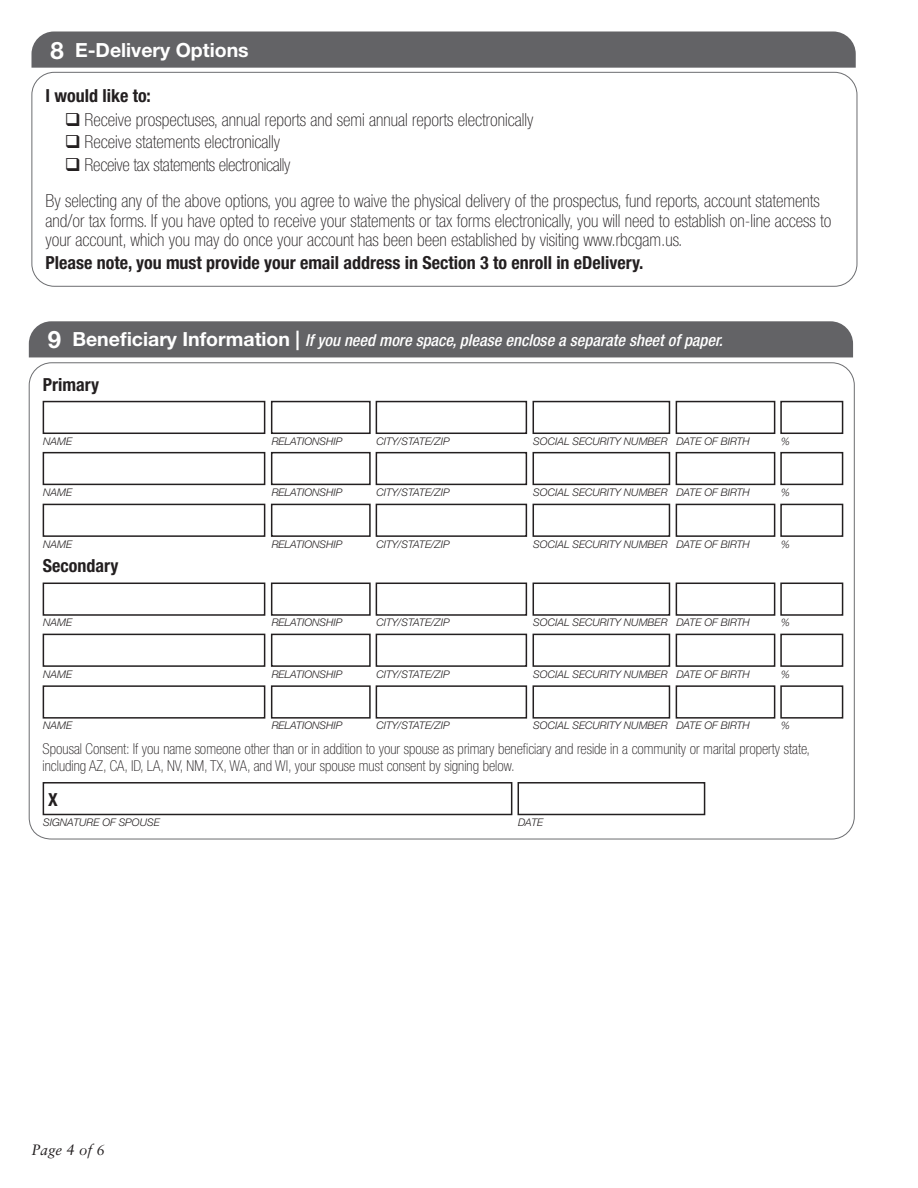
<style>
.page{position:relative;width:918px;height:1188px;background:#fff}
.page>*{position:absolute;margin:0;border:0;box-sizing:border-box;transform-origin:0 0}
.t1{font:700 24px "Helvetica Neue";color:#fff}
.t2{font:700 19.5px "Helvetica Neue";color:#fff}
.t3{font:100 condensed 18px/19.5px "Helvetica Neue";color:#231f20}
.t4{font:700 condensed 18px "Helvetica Neue";color:#231f20}
.t5{font:italic 500 condensed 16.5px "Helvetica Neue";color:#fff}
.t6{font:100 condensed 15px/16.5px "Helvetica Neue";color:#231f20}
.t7{font:italic 15px "Sabon";color:#231f20}
.t8{font:italic 300 10.5px "Helvetica Neue";color:#231f20}
.s1{font-weight:700;font-style:normal;font-stretch:normal;font-size:19.5px}
</style>
<div class="page">
<div style="left:32px;top:31px;width:824px;height:37px;background:#636366"></div>
<div style="left:32px;top:72px;width:825px;height:215px;border:1px solid #6c6d70;border-radius:22px"></div>
<div style="left:29px;top:321px;width:824px;height:36px;background:#636366"></div>
<div style="left:43px;top:401px;width:222px;height:33px;border:2px solid #231f20"></div>
<div style="left:43px;top:583px;width:222px;height:33px;border:2px solid #231f20"></div>
<div style="left:43px;top:452px;width:222px;height:33px;border:2px solid #231f20"></div>
<div style="left:43px;top:634px;width:222px;height:33px;border:2px solid #231f20"></div>
<div style="left:43px;top:504px;width:222px;height:33px;border:2px solid #231f20"></div>
<div style="left:43px;top:685px;width:222px;height:34px;border:2px solid #231f20"></div>
<div style="left:43px;top:782px;width:469px;height:33px;border:2px solid #231f20"></div>
<div style="left:518px;top:782px;width:187px;height:33px;border:2px solid #231f20"></div>
<div style="left:271px;top:401px;width:100px;height:33px;border:2px solid #231f20"></div>
<div style="left:271px;top:583px;width:100px;height:33px;border:2px solid #231f20"></div>
<div style="left:271px;top:452px;width:100px;height:33px;border:2px solid #231f20"></div>
<div style="left:271px;top:634px;width:100px;height:33px;border:2px solid #231f20"></div>
<div style="left:271px;top:504px;width:100px;height:33px;border:2px solid #231f20"></div>
<div style="left:271px;top:685px;width:100px;height:34px;border:2px solid #231f20"></div>
<div style="left:676px;top:401px;width:99px;height:33px;border:2px solid #231f20"></div>
<div style="left:676px;top:583px;width:99px;height:33px;border:2px solid #231f20"></div>
<div style="left:676px;top:452px;width:99px;height:33px;border:2px solid #231f20"></div>
<div style="left:676px;top:634px;width:99px;height:33px;border:2px solid #231f20"></div>
<div style="left:676px;top:504px;width:99px;height:33px;border:2px solid #231f20"></div>
<div style="left:676px;top:685px;width:99px;height:34px;border:2px solid #231f20"></div>
<div style="left:780px;top:401px;width:63px;height:33px;border:2px solid #231f20"></div>
<div style="left:780px;top:583px;width:63px;height:33px;border:2px solid #231f20"></div>
<div style="left:780px;top:452px;width:63px;height:33px;border:2px solid #231f20"></div>
<div style="left:780px;top:634px;width:63px;height:33px;border:2px solid #231f20"></div>
<div style="left:780px;top:504px;width:63px;height:33px;border:2px solid #231f20"></div>
<div style="left:780px;top:685px;width:63px;height:34px;border:2px solid #231f20"></div>
<div style="left:376px;top:401px;width:151px;height:33px;border:2px solid #231f20"></div>
<div style="left:376px;top:583px;width:151px;height:33px;border:2px solid #231f20"></div>
<div style="left:376px;top:452px;width:151px;height:33px;border:2px solid #231f20"></div>
<div style="left:376px;top:634px;width:151px;height:33px;border:2px solid #231f20"></div>
<div style="left:376px;top:504px;width:151px;height:33px;border:2px solid #231f20"></div>
<div style="left:376px;top:685px;width:151px;height:34px;border:2px solid #231f20"></div>
<div style="left:533px;top:401px;width:137px;height:33px;border:2px solid #231f20"></div>
<div style="left:533px;top:583px;width:137px;height:33px;border:2px solid #231f20"></div>
<div style="left:533px;top:452px;width:137px;height:33px;border:2px solid #231f20"></div>
<div style="left:533px;top:634px;width:137px;height:33px;border:2px solid #231f20"></div>
<div style="left:533px;top:504px;width:137px;height:33px;border:2px solid #231f20"></div>
<div style="left:533px;top:685px;width:137px;height:34px;border:2px solid #231f20"></div>
<p class="t1" style="left:51px;top:35px;width:15px">8</p>
<p class="t2" style="left:75px;top:38px;width:175px">E-Delivery Options</p>
<p class="t4" style="left:45px;top:84px;width:107px">I would like to:</p>
<p class="t3" style="left:65px;top:109px;width:470px">❑ Receive prospectuses, annual reports and semi annual reports electronically</p>
<p class="t3" style="left:65px;top:132px;width:217px">❑ Receive statements electronically</p>
<p class="t3" style="left:65px;top:154px;width:227px">❑ Receive tax statements electronically</p>
<p class="t3" style="left:45px;top:191px;width:787px">By selecting any of the above options, you agree to waive the physical delivery of the prospectus, fund reports, account statements and/or tax forms. If you have opted to receive your statements or tax forms electronically, you will need to establish on-line access to your account, which you may do once your account has been been established by visiting www.rbcgam.us.</p>
<p class="t4" style="left:45px;top:251px;width:600px">Please note, you must provide your email address in Section 3 to enroll in eDelivery.</p>
<p class="t1" style="left:48px;top:324px;width:15px">9</p>
<p class="t5" style="left:72px;top:330px;width:652px"><span class="s1">Beneficiary Information |</span> If you need more space, please enclose a separate sheet of paper.</p>
<p class="t4" style="left:43px;top:374px;width:58px">Primary</p>
<p class="t8" style="left:43px;top:435px;width:30px">NAME</p>
<p class="t8" style="left:272px;top:435px;width:72px">RELATIONSHIP</p>
<p class="t8" style="left:376px;top:435px;width:75px">CITY/STATE/ZIP</p>
<p class="t8" style="left:533px;top:435px;width:136px">SOCIAL SECURITY NUMBER</p>
<p class="t8" style="left:676px;top:435px;width:75px">DATE OF BIRTH</p>
<p class="t8" style="left:781px;top:435px;width:10px">%</p>
<p class="t8" style="left:43px;top:486px;width:30px">NAME</p>
<p class="t8" style="left:272px;top:486px;width:72px">RELATIONSHIP</p>
<p class="t8" style="left:376px;top:486px;width:75px">CITY/STATE/ZIP</p>
<p class="t8" style="left:533px;top:486px;width:136px">SOCIAL SECURITY NUMBER</p>
<p class="t8" style="left:676px;top:486px;width:75px">DATE OF BIRTH</p>
<p class="t8" style="left:781px;top:486px;width:10px">%</p>
<p class="t8" style="left:43px;top:538px;width:30px">NAME</p>
<p class="t8" style="left:272px;top:538px;width:72px">RELATIONSHIP</p>
<p class="t8" style="left:376px;top:538px;width:75px">CITY/STATE/ZIP</p>
<p class="t8" style="left:533px;top:538px;width:136px">SOCIAL SECURITY NUMBER</p>
<p class="t8" style="left:676px;top:538px;width:75px">DATE OF BIRTH</p>
<p class="t8" style="left:781px;top:538px;width:10px">%</p>
<p class="t4" style="left:43px;top:555px;width:77px">Secondary</p>
<p class="t8" style="left:43px;top:616px;width:30px">NAME</p>
<p class="t8" style="left:272px;top:616px;width:72px">RELATIONSHIP</p>
<p class="t8" style="left:376px;top:616px;width:75px">CITY/STATE/ZIP</p>
<p class="t8" style="left:533px;top:616px;width:136px">SOCIAL SECURITY NUMBER</p>
<p class="t8" style="left:676px;top:616px;width:75px">DATE OF BIRTH</p>
<p class="t8" style="left:781px;top:616px;width:10px">%</p>
<p class="t8" style="left:43px;top:668px;width:30px">NAME</p>
<p class="t8" style="left:272px;top:668px;width:72px">RELATIONSHIP</p>
<p class="t8" style="left:376px;top:668px;width:75px">CITY/STATE/ZIP</p>
<p class="t8" style="left:533px;top:668px;width:136px">SOCIAL SECURITY NUMBER</p>
<p class="t8" style="left:676px;top:668px;width:75px">DATE OF BIRTH</p>
<p class="t8" style="left:781px;top:668px;width:10px">%</p>
<p class="t8" style="left:43px;top:719px;width:30px">NAME</p>
<p class="t8" style="left:272px;top:719px;width:72px">RELATIONSHIP</p>
<p class="t8" style="left:376px;top:719px;width:75px">CITY/STATE/ZIP</p>
<p class="t8" style="left:533px;top:719px;width:136px">SOCIAL SECURITY NUMBER</p>
<p class="t8" style="left:676px;top:719px;width:75px">DATE OF BIRTH</p>
<p class="t8" style="left:781px;top:719px;width:10px">%</p>
<p class="t6" style="left:43px;top:740px;width:769px">Spousal Consent: If you name someone other than or in addition to your spouse as primary beneficiary and reside in a community or marital property state, including AZ, CA, ID, LA, NV, NM, TX, WA, and WI, your spouse must consent by signing below.</p>
<p class="t4" style="left:48px;top:789px;width:11px">X</p>
<p class="t8" style="left:43px;top:816px;width:118px">SIGNATURE OF SPOUSE</p>
<p class="t8" style="left:518px;top:816px;width:27px">DATE</p>
<p class="t7" style="left:32px;top:1141px;width:75px">Page 4 of 6</p>
</div>
